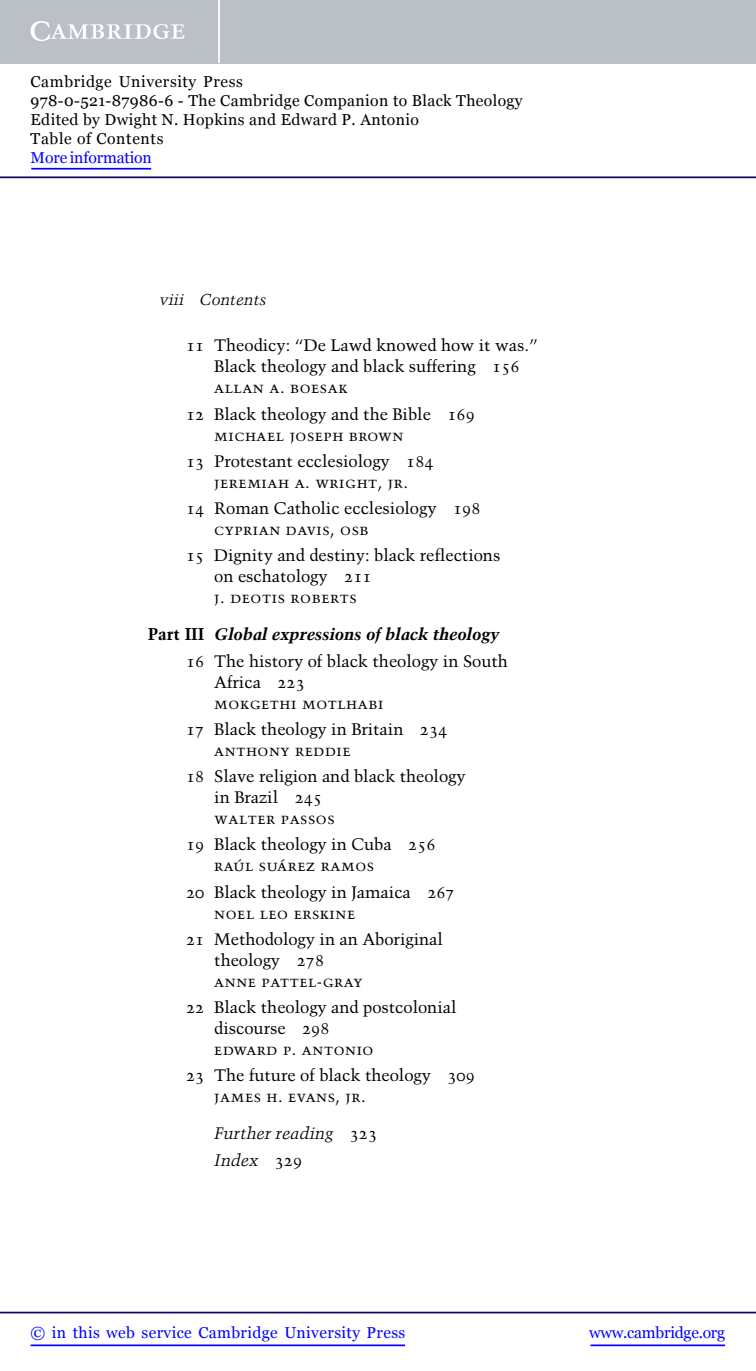
<style>
.page{position:relative;width:756px;height:1371px;background:#fff}
.page>*{position:absolute;margin:0;border:0;box-sizing:border-box;transform-origin:0 0}
.t1{font:16.62px/21px "Trump Mediaeval LT Std";letter-spacing:-.005em;color:#000}
.t2{font:16.62px/21px "Trump Mediaeval LT Std";letter-spacing:.025em;color:#000}
.t3{font:italic 16.62px/26.2px "Trump Mediaeval LT Std";letter-spacing:-.005em;color:#000}
.t4{font:15.75px/18.9px "Georgia";letter-spacing:.025em;color:#000}
.t5{font:15.75px "Georgia";letter-spacing:.025em;color:#00f}
.t6{font:15.75px "Georgia";letter-spacing:-.015em;color:#00f}
.t7{font:15.75px "Georgia";letter-spacing:-.01em;color:#00f}
.t8{font:italic 15.75px "Trump Mediaeval LT Std";letter-spacing:-.005em;color:#000}
.s1{font-weight:700;font-size:17.15px}
.s2{font-weight:700;font-style:italic}
.s3{font-style:normal}
</style>
<div class="page">
<hr style="left:591px;top:1344px;width:134px;height:1px;background:#00f">
<hr style="left:0;top:1311px;width:756px;height:2px;background:#150666">
<hr style="left:31px;top:1344px;width:374px;height:1px;background:#00f">
<div style="left:0;top:0;width:756px;height:63px;background:#bac0c6"></div>
<svg style="left:31px;top:21px;width:154px;height:20px"></svg>
<hr style="left:218px;top:0;width:2px;height:63px;background:#fff">
<hr style="left:0;top:176px;width:756px;height:2px;background:#150666">
<hr style="left:31px;top:168px;width:120px;height:1px;background:#00f">
<p class="t4" style="left:31px;top:72px;width:494px">Cambridge University Press<br>978-0-521-87986-6 - The Cambridge Companion to Black Theology Edited by Dwight N. Hopkins and Edward P. Antonio<br>Table of Contents</p>
<p class="t7" style="left:31px;top:148px;width:123px">More information</p>
<p class="t8" style="left:160px;top:290px;width:108px">viii Contents</p>
<p class="t1" style="left:214px;top:335px;width:325px;text-indent:-28px">11 Theodicy: “De Lawd knowed how it was.”<br>Black theology and black suffering 156<br>Allan A. Boesak</p>
<p class="t2" style="left:214px;top:403px;width:262px;text-indent:-28px">12 Black theology and the Bible 169<br>Michael Joseph Brown</p>
<p class="t2" style="left:186px;top:450px;width:249px;text-align:center">13 Protestant ecclesiology 184<br>Jeremiah A. Wright, Jr.</p>
<p class="t1" style="left:214px;top:498px;width:268px;text-indent:-28px">14 Roman Catholic ecclesiology 198<br>Cyprian Davis, OSB</p>
<p class="t1" style="left:214px;top:545px;width:288px;text-indent:-28px">15 Dignity and destiny: black reflections on eschatology 211<br>J. Deotis Roberts</p>
<p class="t1" style="left:186px;top:621px;width:323px;line-height:26.2px;text-indent:-38px"><span class="s1">Part III</span> <span class="s2">Global expressions of black theology<br></span>16 The history of black theology in South</p>
<p class="t2" style="left:214px;top:671px;width:171px">Africa 223<br>Mokgethi Motlhabi</p>
<p class="t2" style="left:214px;top:718px;width:235px;text-indent:-28px">17 Black theology in Britain 234<br>Anthony Reddie</p>
<p class="t1" style="left:214px;top:765px;width:253px;text-indent:-28px">18 Slave religion and black theology in Brazil 245<br>Walter Passos</p>
<p class="t1" style="left:214px;top:834px;width:223px;text-indent:-28px">19 Black theology in Cuba 256<br>Raúl Suárez Ramos</p>
<p class="t1" style="left:214px;top:881px;width:242px;text-indent:-28px">20 Black theology in Jamaica 267<br>Noel Leo Erskine</p>
<p class="t1" style="left:214px;top:928px;width:230px;text-indent:-28px">21 Methodology in an Aboriginal theology 278<br>Anne Pattel-Gray</p>
<p class="t1" style="left:214px;top:996px;width:244px;text-indent:-28px">22 Black theology and postcolonial discourse 298<br>Edward P. Antonio</p>
<p class="t1" style="left:214px;top:1065px;width:262px;text-indent:-28px">23 The future of black theology 309<br>James H. Evans, Jr.</p>
<p class="t3" style="left:214px;top:1120px;width:165px">Further reading <span class="s3">323<br></span>Index <span class="s3">329</span></p>
<p class="t5" style="left:31px;top:1323px;width:376px">© in this web service Cambridge University Press</p>
<p class="t6" style="left:589px;top:1323px;width:137px">www.cambridge.org</p>
</div>
